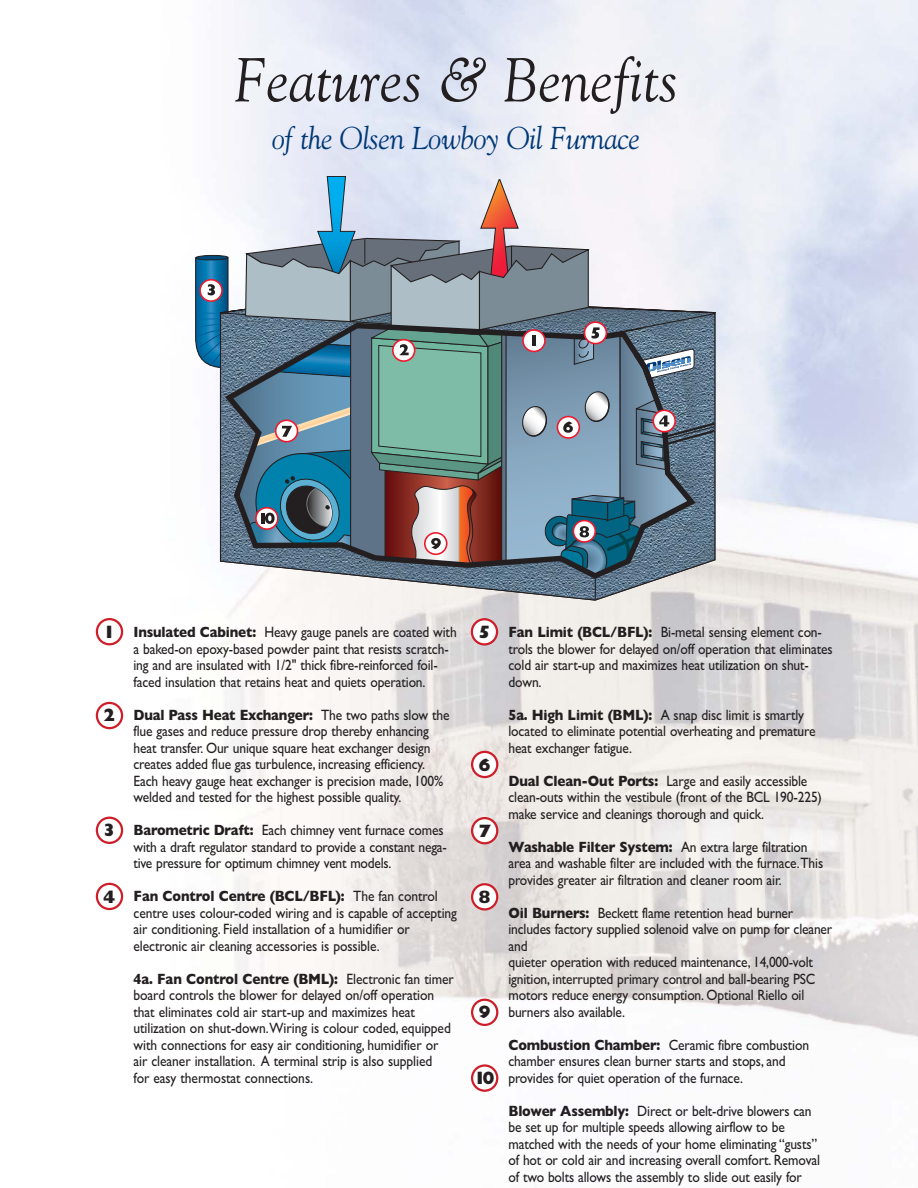
<style>
.page{position:relative;width:918px;height:1188px;background:#fff}
.page>*{position:absolute;margin:0;border:0;box-sizing:border-box;transform-origin:0 0}
.t1{font:italic 61.5px "Goudy";color:#231f20;scale:.95 1}
.t2{font:italic 31.5px "Goudy";letter-spacing:-.015em;color:#003876;scale:.95 1}
.t3{font:800 18px "Gill Sans";color:#231f20}
.t4{font:15px/16.5px "Gill Sans";letter-spacing:-.01em;color:#231f20;scale:.9 1}
.s1{font-weight:700}
</style>
<div class="page">
<img style="left:95px;top:0;width:823px;height:1081px">
<svg style="left:195px;top:176px;width:520px;height:425px"></svg>
<svg style="left:96px;top:618px;width:27px;height:27px"></svg>
<svg style="left:96px;top:702px;width:27px;height:27px"></svg>
<svg style="left:471px;top:751px;width:27px;height:27px"></svg>
<svg style="left:471px;top:817px;width:27px;height:27px"></svg>
<svg style="left:96px;top:817px;width:27px;height:27px"></svg>
<svg style="left:471px;top:1064px;width:27px;height:28px"></svg>
<svg style="left:471px;top:999px;width:27px;height:27px"></svg>
<svg style="left:471px;top:883px;width:27px;height:28px"></svg>
<svg style="left:96px;top:883px;width:27px;height:27px"></svg>
<svg style="left:471px;top:618px;width:27px;height:28px"></svg>
<h1 class="t1" style="left:234px;top:55px;width:469px">Features &amp; Benefits</h1>
<h2 class="t2" style="left:272px;top:126px;width:389px">of the Olsen Lowboy Oil Furnace</h2>
<p class="t3" style="left:103px;top:626px;width:14px">1</p>
<p class="t3" style="left:103px;top:708px;width:14px">2</p>
<p class="t3" style="left:103px;top:824px;width:14px">3</p>
<p class="t3" style="left:103px;top:890px;width:14px">4</p>
<p class="t4" style="left:134px;top:625px;width:361px"><span class="s1">Insulated Cabinet:</span> Heavy gauge panels are coated with a baked-on epoxy-based powder paint that resists scratch&shy;ing and are insulated with 1/2" thick fibre-reinforced foil&shy;faced insulation that retains heat and quiets operation.</p>
<p class="t4" style="left:134px;top:708px;width:353px"><span class="s1">Dual Pass Heat Exchanger:</span> The two paths slow the flue gases and reduce pressure drop thereby enhancing heat transfer. Our unique square heat exchanger design creates added flue gas turbulence, increasing efficiency.<br>Each heavy gauge heat exchanger is precision made, 100% welded and tested for the highest possible quality.</p>
<p class="t4" style="left:134px;top:823px;width:350px"><span class="s1">Barometric Draft:</span> Each chimney vent furnace comes with a draft regulator standard to provide a constant nega&shy;tive pressure for optimum chimney vent models.</p>
<p class="t4" style="left:134px;top:889px;width:361px"><span class="s1">Fan Control Centre (BCL/BFL):</span> The fan control centre uses colour-coded wiring and is capable of accepting air conditioning. Field installation of a humidifier or electronic air cleaning accessories is possible.</p>
<p class="t4" style="left:134px;top:972px;width:357px"><span class="s1">4a. Fan Control Centre (BML):</span> Electronic fan timer board controls the blower for delayed on/off operation that eliminates cold air start-up and maximizes heat utilization on shut-down.Wiring is colour coded, equipped with connections for easy air conditioning, humidifier or air cleaner installation. A terminal strip is also supplied<br>for easy thermostat connections.</p>
<p class="t3" style="left:478px;top:626px;width:14px">5</p>
<p class="t3" style="left:478px;top:759px;width:14px">6</p>
<p class="t3" style="left:478px;top:824px;width:14px">7</p>
<p class="t3" style="left:478px;top:891px;width:14px">8</p>
<p class="t3" style="left:478px;top:1006px;width:14px">9</p>
<p class="t3" style="left:474px;top:1072px;width:22px">10</p>
<p class="t4" style="left:508px;top:625px;width:362px"><span class="s1">Fan Limit (BCL/BFL):</span> Bi-metal sensing element con&shy;trols the blower for delayed on/off operation that eliminates cold air start-up and maximizes heat utilization on shut&shy;down.</p>
<p class="t4" style="left:508px;top:708px;width:343px"><span class="s1">5a. High Limit (BML):</span> A snap disc limit is smartly located to eliminate potential overheating and premature heat exchanger fatigue.</p>
<p class="t4" style="left:508px;top:774px;width:350px"><span class="s1">Dual Clean-Out Ports:</span> Large and easily accessible clean-outs within the vestibule (front of the BCL 190-225) make service and cleanings thorough and quick.</p>
<p class="t4" style="left:508px;top:840px;width:351px"><span class="s1">Washable Filter System:</span> An extra large filtration area and washable filter are included with the furnace.This provides greater air filtration and cleaner room air.</p>
<p class="t4" style="left:508px;top:906px;width:361px"><span class="s1">Oil Burners:</span> Beckett flame retention head burner includes factory supplied solenoid valve on pump for cleaner and<br>quieter operation with reduced maintenance, 14,000-volt ignition, interrupted primary control and ball-bearing PSC motors reduce energy consumption. Optional Riello oil burners also available.</p>
<p class="t4" style="left:508px;top:1038px;width:335px"><span class="s1">Combustion Chamber:</span> Ceramic fibre combustion chamber ensures clean burner starts and stops, and provides for quiet operation of the furnace.</p>
<p class="t4" style="left:508px;top:1104px;width:348px"><span class="s1">Blower Assembly:</span> Direct or belt-drive blowers can be set up for multiple speeds allowing airflow to be matched with the needs of your home eliminating “gusts” of hot or cold air and increasing overall comfort. Removal of two bolts allows the assembly to slide out easily for</p>
</div>
